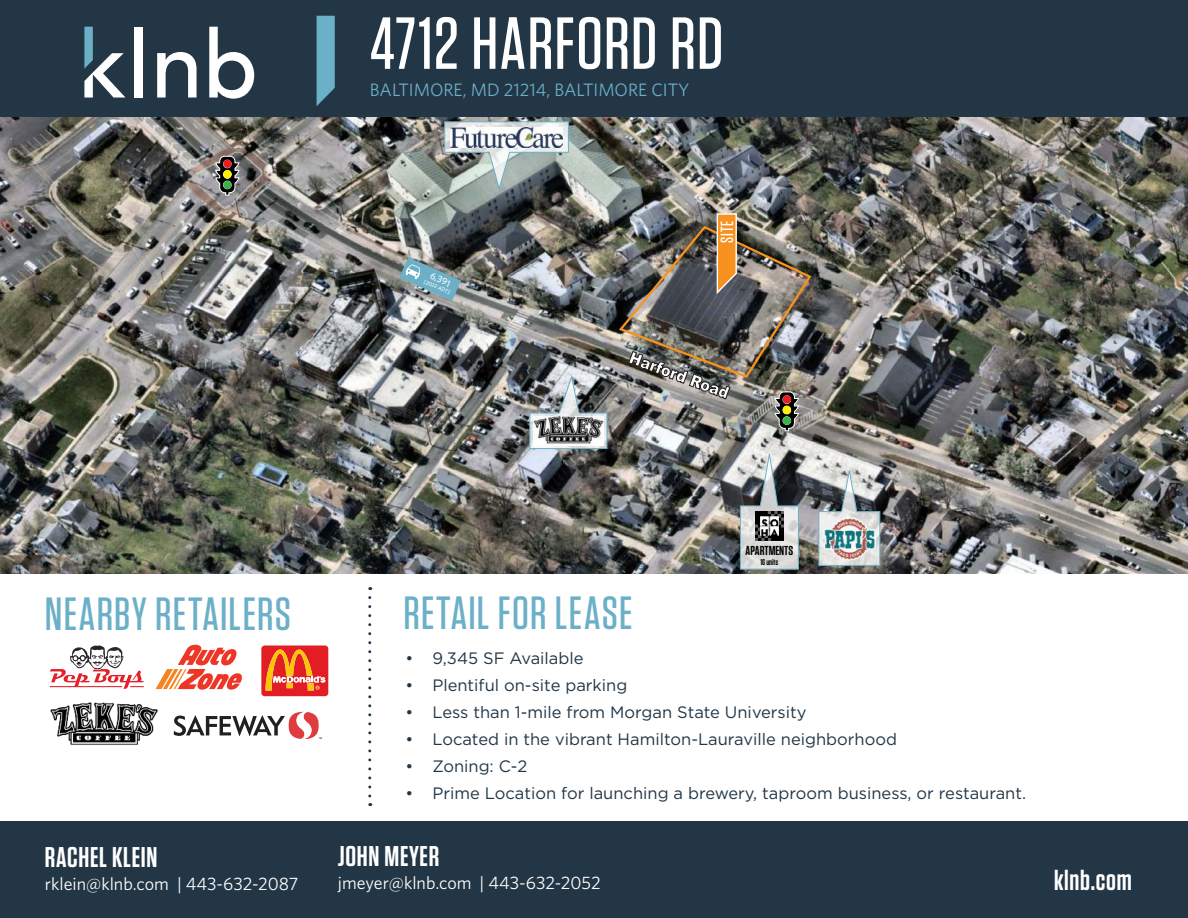
<style>
.page{position:relative;width:1188px;height:918px;background:#fff}
.page>*{position:absolute;margin:0;border:0;box-sizing:border-box;transform-origin:0 0}
.t1{font:500 73.5px "Tungsten";letter-spacing:.015em;color:#fff}
.t2{font:500 46.5px "Tungsten";letter-spacing:.025em;color:#6cb0c8}
.t3{font:600 28.5px "Tungsten";letter-spacing:.025em;color:#fff}
.t4{font:18px "Whitney";color:#fff}
.t5{font:18px "Whitney";color:#6cb0c8}
.t6{font:500 17.7px "Tungsten";color:#fff}
.t7{font:16.5px "Gotham";color:#223646}
.t8{font:900 16.2px "Arial";color:#fff;scale:.9 1}
.t9{font:600 13.05px "Tungsten";letter-spacing:-.005em;color:#000}
.t10{font:500 9.6px "Whitney";color:#fff}
.t11{font:600 8.4px "Tungsten";letter-spacing:-.005em;color:#000}
.t12{font:500 5.4px "Whitney";color:#fff}
</style>
<div class="page">
<div style="left:0;top:822px;width:1188px;height:96px;background:#223646"></div>
<div style="left:0;top:0;width:1188px;height:122px;background:#223646"></div>
<svg style="left:317px;top:16px;width:18px;height:90px"></svg>
<svg style="left:84px;top:27px;width:41px;height:71px"></svg>
<div style="left:135px;top:27px;width:8px;height:71px;background:#fff"></div>
<svg style="left:157px;top:52px;width:40px;height:46px"></svg>
<svg style="left:209px;top:27px;width:45px;height:72px"></svg>
<img style="left:0;top:118px;width:1188px;height:455px">
<svg style="left:399px;top:257px;width:62px;height:44px"></svg>
<svg style="left:215px;top:122px;width:24px;height:73px"></svg>
<div style="left:223px;top:160px;width:9px;height:8px;background:#eb1c23;border-radius:50%"></div>
<div style="left:223px;top:170px;width:9px;height:8px;background:#fff000;border-radius:50%"></div>
<div style="left:223px;top:181px;width:9px;height:8px;background:#37b349;border-radius:50%"></div>
<img style="left:617px;top:213px;width:196px;height:218px">
<svg style="left:529px;top:374px;width:79px;height:75px"></svg>
<img style="left:534px;top:416px;width:69px;height:30px">
<svg style="left:740px;top:450px;width:59px;height:120px"></svg>
<img style="left:755px;top:511px;width:29px;height:29px">
<svg style="left:818px;top:467px;width:63px;height:99px"></svg>
<img style="left:818px;top:517px;width:62px;height:43px">
<svg style="left:444px;top:121px;width:125px;height:70px"></svg>
<img style="left:450px;top:127px;width:113px;height:20px">
<svg style="left:368px;top:598px;width:3px;height:208px"></svg>
<svg style="left:50px;top:645px;width:94px;height:44px"></svg>
<svg style="left:156px;top:645px;width:86px;height:45px"></svg>
<svg style="left:261px;top:645px;width:67px;height:51px"></svg>
<img style="left:50px;top:702px;width:108px;height:43px">
<svg style="left:174px;top:712px;width:148px;height:27px"></svg>
<h1 class="t1" style="left:370px;top:10px;width:355px">4712 HARFORD RD</h1>
<p class="t5" style="left:370px;top:81px;width:321px">BALTIMORE, MD 21214, BALTIMORE CITY</p>
<p class="t10" style="left:432px;top:271px;width:23px;rotate:24deg">6,391</p>
<p class="t12" style="left:425px;top:279px;width:30px;rotate:24deg">[2022 ADT]</p>
<p class="t6" style="left:719px;top:243px;width:24px;rotate:-90deg">SITE</p>
<p class="t8" style="left:633px;top:348px;width:118px;rotate:20deg">Harford Road</p>
<h2 class="t2" style="left:45px;top:593px;width:248px">NEARBY RETAILERS</h2>
<h2 class="t2" style="left:404px;top:592px;width:230px">RETAIL FOR LEASE</h2>
<p class="t9" style="left:746px;top:544px;width:49px">APARTMENTS</p>
<p class="t11" style="left:761px;top:558px;width:19px">16 units</p>
<h3 class="t3" style="left:45px;top:844px;width:114px">RACHEL KLEIN</h3>
<p class="t4" style="left:45px;top:876px;width:255px">rklein@klnb.com | 443-632-2087</p>
<p class="t7" style="left:405px;top:651px;width:180px">• 9,345 SF Available</p>
<p class="t7" style="left:405px;top:678px;width:224px">• Plentiful on-site parking</p>
<p class="t7" style="left:405px;top:705px;width:403px">• Less than 1-mile from Morgan State University</p>
<p class="t7" style="left:405px;top:732px;width:493px">• Located in the vibrant Hamilton-Lauraville neighborhood</p>
<p class="t7" style="left:405px;top:759px;width:124px">• Zoning: C-2</p>
<p class="t7" style="left:405px;top:786px;width:622px">• Prime Location for launching a brewery, taproom business, or restaurant.</p>
<h3 class="t3" style="left:338px;top:843px;width:103px">JOHN MEYER</h3>
<p class="t4" style="left:338px;top:875px;width:264px">jmeyer@klnb.com | 443-632-2052</p>
<h3 class="t3" style="left:1054px;top:867px;width:79px">klnb.com</h3>
</div>
